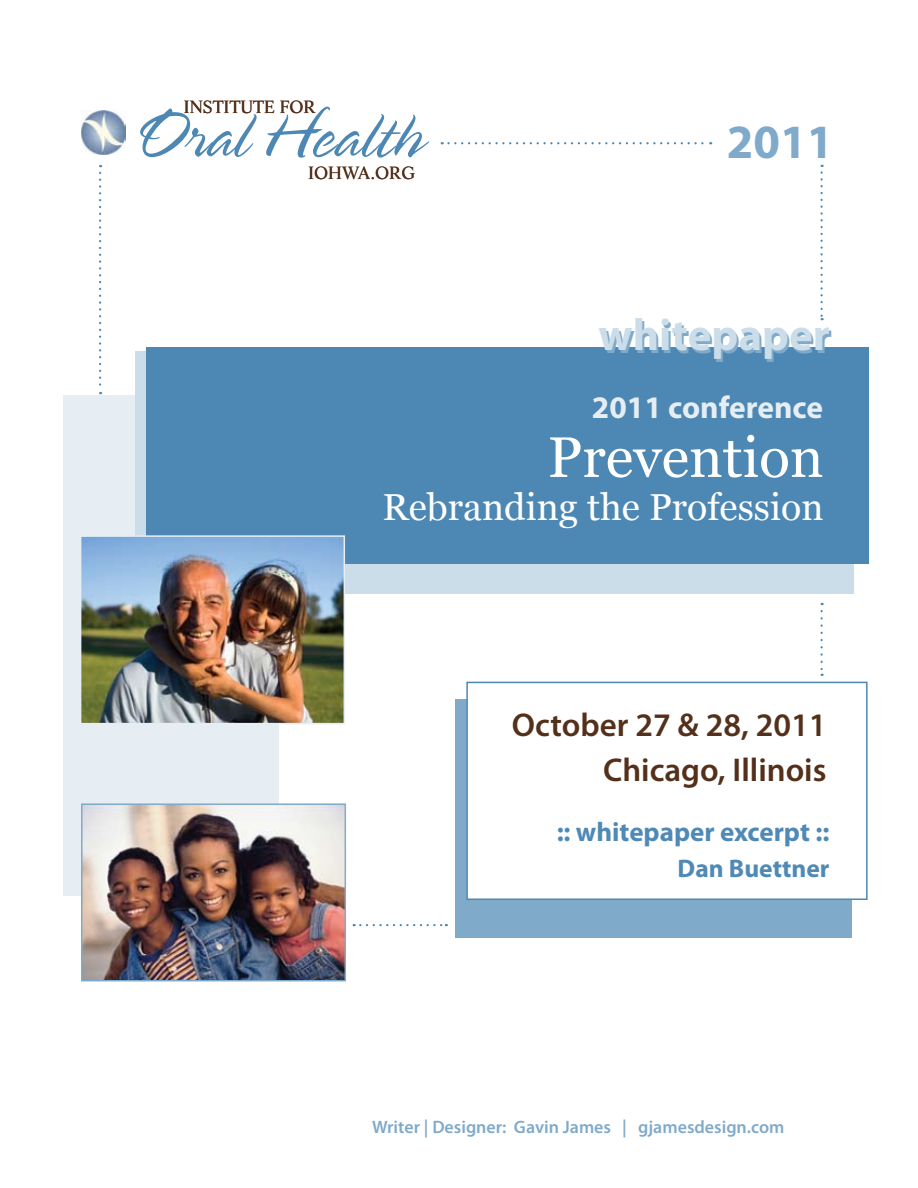
<style>
.page{position:relative;width:918px;height:1188px;background:#fff}
.page>*{position:absolute;margin:0;border:0;box-sizing:border-box;transform-origin:0 0}
.t1{font:300 72px "Spring LP";color:#4d88b5}
.t2{font:57px "Georgia";color:#fff}
.t3{font:700 48px "Myriad Pro";color:#80aaca}
.t4{font:700 45px "Myriad Pro";color:#80aaca}
.t5{font:37.5px "Georgia";color:#fff}
.t6{font:600 33px/45px "Myriad Pro";color:#54301a;text-align:right}
.t7{font:700 31.5px "Myriad Pro";color:#e6eef4}
.t8{font:700 27px "Myriad Pro";color:#4d88b5}
.t9{font:700 25.5px "Myriad Pro";color:#4d88b5}
.t10{font:600 18px "Myriad Pro";color:#80aaca}
.t11{font:17.25px "Life";color:#54301a}
</style>
<div class="page">
<div style="left:64px;top:395px;width:215px;height:501px;background:#e6eef4"></div>
<div style="left:135px;top:351px;width:719px;height:243px;background:#ccddea"></div>
<div style="left:146px;top:347px;width:723px;height:217px;background:#4d88b5"></div>
<div style="left:456px;top:699px;width:396px;height:239px;background:#80aaca"></div>
<div style="left:466px;top:682px;width:402px;height:218px;background:#fff;border:2px solid #4d88b5"></div>
<svg style="left:442px;top:142px;width:269px;height:2px"></svg>
<svg style="left:820px;top:173px;width:3px;height:147px"></svg>
<img style="left:81px;top:110px;width:44px;height:44px">
<svg style="left:99px;top:173px;width:2px;height:221px"></svg>
<svg style="left:354px;top:924px;width:93px;height:2px"></svg>
<svg style="left:820px;top:611px;width:3px;height:65px"></svg>
<img style="left:83px;top:538px;width:259px;height:183px">
<div style="left:80px;top:535px;width:265px;height:189px;border:2px solid #e6eef4"></div>
<img style="left:84px;top:806px;width:259px;height:172px">
<div style="left:81px;top:803px;width:265px;height:178px;border:2px solid #80aaca"></div>
<p class="t11" style="left:184px;top:96px;width:133px">INSTITUTE FOR</p>
<h1 class="t1" style="left:133px;top:100px;width:290px">Oral Health</h1>
<p class="t11" style="left:308px;top:162px;width:108px">IOHWA.ORG</p>
<h3 class="t3" style="left:727px;top:110px;width:108px">2011</h3>
<h3 class="t4" style="left:601px;top:309px;width:233px">whitepaper</h3>
<h3 class="t7" style="left:592px;top:386px;width:233px">2011 conference</h3>
<h2 class="t2" style="left:548px;top:423px;width:277px">Prevention</h2>
<h3 class="t5" style="left:382px;top:485px;width:443px">Rebranding the Profession</h3>
<h3 class="t6" style="left:512px;top:701px;width:316px">October 27 &amp; 28, 2011<br>Chicago, Illinois</h3>
<h3 class="t8" style="left:556px;top:814px;width:275px">:: whitepaper excerpt ::</h3>
<h3 class="t9" style="left:678px;top:852px;width:153px">Dan Buettner</h3>
<p class="t10" style="left:372px;top:1115px;width:414px">Writer | Designer: Gavin James | gjamesdesign.com</p>
</div>
